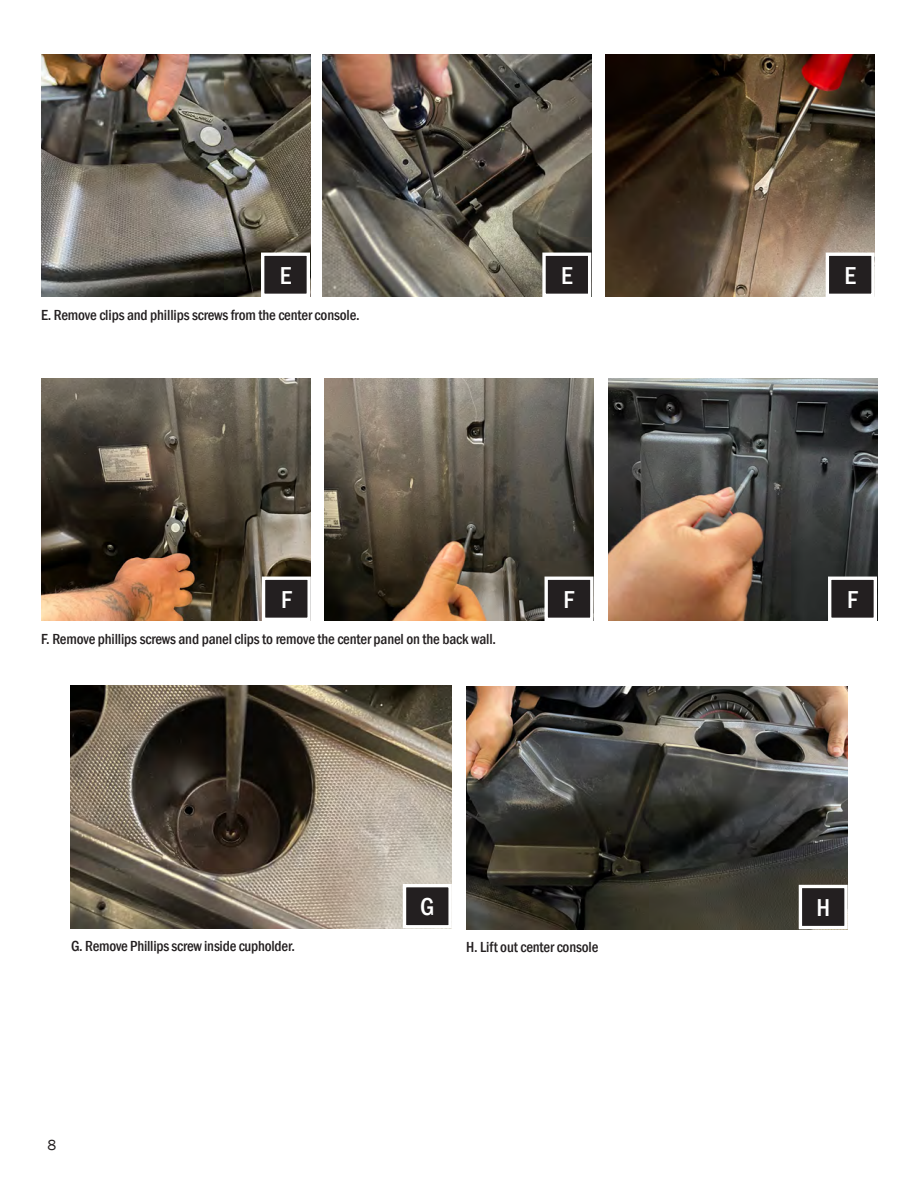
<style>
.page{position:relative;width:918px;height:1188px;background:#fff}
.page>*{position:absolute;margin:0;border:0;box-sizing:border-box;transform-origin:0 0}
.t1{font:500 condensed 25.2px "Franklin Gothic";color:#fff}
.t2{font:500 condensed 15px "Franklin Gothic";letter-spacing:-.01em;color:#231f20}
.t3{font:15px "Franklin Gothic";color:#231f20}
</style>
<div class="page">
<img style="left:41px;top:54px;width:269px;height:243px">
<img style="left:322px;top:54px;width:269px;height:243px">
<img style="left:606px;top:54px;width:269px;height:243px">
<svg style="left:259px;top:251px;width:52px;height:46px"></svg>
<svg style="left:541px;top:251px;width:51px;height:46px"></svg>
<svg style="left:824px;top:251px;width:51px;height:46px"></svg>
<img style="left:42px;top:378px;width:269px;height:243px">
<svg style="left:260px;top:575px;width:51px;height:46px"></svg>
<img style="left:325px;top:378px;width:269px;height:243px">
<img style="left:608px;top:378px;width:269px;height:243px">
<svg style="left:543px;top:575px;width:51px;height:46px"></svg>
<svg style="left:826px;top:575px;width:52px;height:46px"></svg>
<img style="left:70px;top:685px;width:382px;height:243px">
<svg style="left:401px;top:882px;width:51px;height:47px"></svg>
<img style="left:466px;top:686px;width:382px;height:243px">
<svg style="left:797px;top:883px;width:51px;height:47px"></svg>
<h1 class="t1" style="left:280px;top:259px;width:13px">E</h1>
<h1 class="t1" style="left:561px;top:259px;width:13px">E</h1>
<h1 class="t1" style="left:844px;top:259px;width:13px">E</h1>
<p class="t2" style="left:41px;top:305px;width:320px">E. Remove clips and phillips screws from the center console.</p>
<h1 class="t1" style="left:281px;top:583px;width:12px">F</h1>
<p class="t2" style="left:41px;top:629px;width:457px">F. Remove phillips screws and panel clips to remove the center panel on the back wall.</p>
<h1 class="t1" style="left:564px;top:583px;width:12px">F</h1>
<h1 class="t1" style="left:847px;top:583px;width:12px">F</h1>
<h1 class="t1" style="left:420px;top:890px;width:16px">G</h1>
<h1 class="t1" style="left:816px;top:891px;width:15px">H</h1>
<p class="t2" style="left:71px;top:936px;width:225px">G. Remove Phillips screw inside cupholder.</p>
<p class="t3" style="left:48px;top:1136px;width:10px">8</p>
<p class="t2" style="left:466px;top:937px;width:134px">H. Lift out center console</p>
</div>
